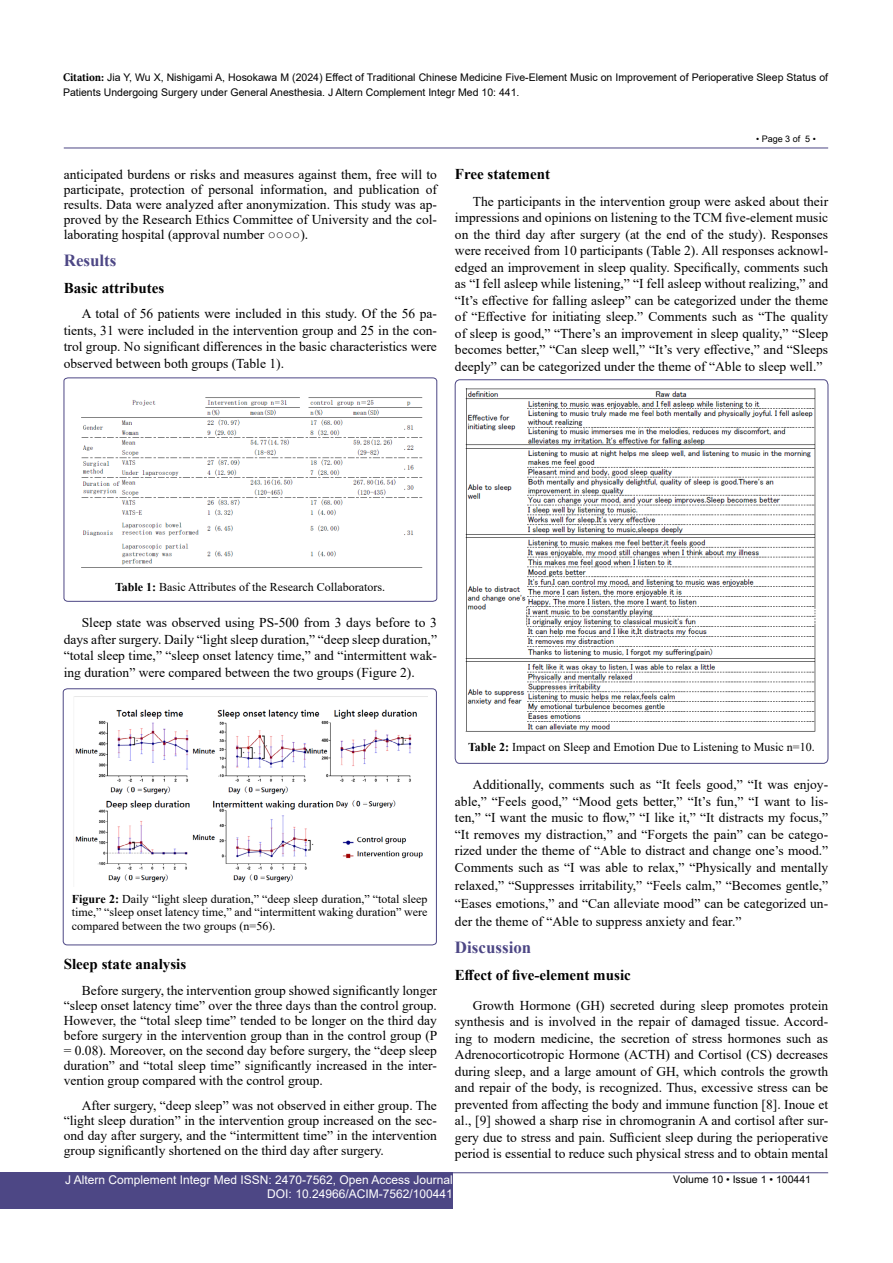
<style>
.page{position:relative;width:893px;height:1263px;background:#fff}
.page>*{position:absolute;margin:0;border:0;box-sizing:border-box;transform-origin:0 0}
.t1{font:700 16.95px "Times New Roman";color:#4d4785}
.t2{font:700 15px "Times New Roman";color:#000}
.t3{font:13.5px/16.5px "Times New Roman";color:#000;text-align:justify}
.t4{font:12px/13.5px "Times New Roman";color:#000;text-align:justify}
.t5{font:12px/14.2px "Arial";color:#fff;text-align:right}
.t6{font:10.5px/15px "Arial";color:#000}
.t7{font:10.5px "Arial Unicode MS";color:#000}
.t8{font:9px "Arial Unicode MS";color:#000}
.s1{font-family:"Minion Pro";font-weight:700;font-stretch:condensed;font-size:12px}
.s2{font-weight:700}
</style>
<div class="page">
<hr style="left:64px;top:148px;width:764px;height:1px;background:#4d4785">
<hr style="left:64px;top:1172px;width:764px;height:1px;background:#4d4785">
<div style="left:0;top:1172px;width:453px;height:37px;background:#4d4785"></div>
<svg style="left:64px;top:377px;width:373px;height:225px"></svg>
<svg style="left:455px;top:379px;width:373px;height:385px"></svg>
<img style="left:72px;top:386px;width:356px;height:186px">
<div style="left:63px;top:689px;width:374px;height:256px;border:1px solid #4d4785;border-radius:4px"></div>
<img style="left:74px;top:696px;width:353px;height:186px">
<img style="left:464px;top:388px;width:353px;height:348px">
<p class="t6" style="left:63px;top:69px;width:767px"><span class="s1">Citation:</span> Jia Y, Wu X, Nishigami A, Hosokawa M (2024) Effect of Traditional Chinese Medicine Five-Element Music on Improvement of Perioperative Sleep Status of<br>Patients Undergoing Surgery under General Anesthesia. J Altern Complement Integr Med 10: 441.</p>
<p class="t8" style="left:756px;top:132px;width:61px">• Page 3 of 5 •</p>
<p class="t3" style="left:64px;top:166px;width:375px;line-height:15px">anticipated burdens or risks and measures against them, free will to participate, protection of personal information, and publication of results. Data were analyzed after anonymization. This study was ap&shy;proved by the Research Ethics Committee of University and the col&shy;laborating hospital (approval number ○○○○).</p>
<p class="t1" style="left:64px;top:248px;width:54px">Results</p>
<p class="t2" style="left:64px;top:277px;width:102px">Basic attributes</p>
<p class="t3" style="left:64px;top:305px;width:375px;text-indent:18px">A total of 56 patients were included in this study. Of the 56 pa&shy;tients, 31 were included in the intervention group and 25 in the con&shy;trol group. No significant differences in the basic characteristics were observed between both groups (Table 1).</p>
<p class="t2" style="left:455px;top:163px;width:97px">Free statement</p>
<p class="t3" style="left:455px;top:193px;width:375px;text-indent:18px">The participants in the intervention group were asked about their impressions and opinions on listening to the TCM five-element music on the third day after surgery (at the end of the study). Responses were received from 10 participants (Table 2). All responses acknowl&shy;edged an improvement in sleep quality. Specifically, comments such as “I fell asleep while listening,” “I fell asleep without realizing,” and “It’s effective for falling asleep” can be categorized under the theme of “Effective for initiating sleep.” Comments such as “The quality of sleep is good,” “There’s an improvement in sleep quality,” “Sleep becomes better,” “Can sleep well,” “It’s very effective,” and “Sleeps deeply” can be categorized under the theme of “Able to sleep well.”</p>
<p class="t4" style="left:115px;top:579px;width:272px"><span class="s2">Table 1:</span> Basic Attributes of the Research Collaborators.</p>
<p class="t3" style="left:64px;top:614px;width:375px;text-indent:18px">Sleep state was observed using PS-500 from 3 days before to 3 days after surgery. Daily “light sleep duration,” “deep sleep duration,” “total sleep time,” “sleep onset latency time,” and “intermittent wak&shy;ing duration” were compared between the two groups (Figure 2).</p>
<p class="t4" style="left:72px;top:892px;width:357px"><span class="s2">Figure 2:</span> Daily “light sleep duration,” “deep sleep duration,” “total sleep time,” “sleep onset latency time,” and “intermittent waking duration” were compared between the two groups (n=56).</p>
<p class="t2" style="left:64px;top:954px;width:124px">Sleep state analysis</p>
<p class="t3" style="left:64px;top:982px;width:375px;line-height:15px;text-indent:18px">Before surgery, the intervention group showed significantly longer “sleep onset latency time” over the three days than the control group.<br>However, the “total sleep time” tended to be longer on the third day before surgery in the intervention group than in the control group (P = 0.08). Moreover, on the second day before surgery, the “deep sleep duration” and “total sleep time” significantly increased in the inter&shy;vention group compared with the control group.</p>
<p class="t3" style="left:64px;top:1098px;width:375px;line-height:15px;text-indent:18px">After surgery, “deep sleep” was not observed in either group. The “light sleep duration” in the intervention group increased on the sec&shy;ond day after surgery, and the “intermittent time” in the intervention group significantly shortened on the third day after surgery.</p>
<p class="t4" style="left:468px;top:740px;width:348px"><span class="s2">Table 2:</span> Impact on Sleep and Emotion Due to Listening to Music n=10.</p>
<p class="t3" style="left:455px;top:776px;width:375px;text-indent:18px">Additionally, comments such as “It feels good,” “It was enjoy&shy;able,” “Feels good,” “Mood gets better,” “It’s fun,” “I want to lis&shy;ten,” “I want the music to flow,” “I like it,” “It distracts my focus,” “It removes my distraction,” and “Forgets the pain” can be catego&shy;rized under the theme of “Able to distract and change one’s mood.” Comments such as “I was able to relax,” “Physically and mentally</p>
<p class="t3" style="left:455px;top:876px;width:375px;line-height:18px">relaxed,” “Suppresses irritability,” “Feels calm,” “Becomes gentle,” “Eases emotions,” and “Can alleviate mood” can be categorized un&shy;der the theme of “Able to suppress anxiety and fear.”</p>
<p class="t1" style="left:455px;top:935px;width:78px">Discussion</p>
<p class="t2" style="left:455px;top:964px;width:177px">Effect of five-element music</p>
<p class="t3" style="left:455px;top:997px;width:375px;text-indent:18px">Growth Hormone (GH) secreted during sleep promotes protein synthesis and is involved in the repair of damaged tissue. Accord&shy;ing to modern medicine, the secretion of stress hormones such as Adrenocorticotropic Hormone (ACTH) and Cortisol (CS) decreases during sleep, and a large amount of GH, which controls the growth and repair of the body, is recognized. Thus, excessive stress can be prevented from affecting the body and immune function [8]. Inoue et al., [9] showed a sharp rise in chromogranin A and cortisol after sur&shy;gery due to stress and pain. Sufficient sleep during the perioperative period is essential to reduce such physical stress and to obtain mental</p>
<p class="t5" style="left:65px;top:1172px;width:389px">J Altern Complement Integr Med ISSN: 2470-7562, Open Access Journal<br>DOI: 10.24966/ACIM-7562/100441</p>
<p class="t7" style="left:673px;top:1172px;width:140px">Volume 10 • Issue 1 • 100441</p>
</div>
